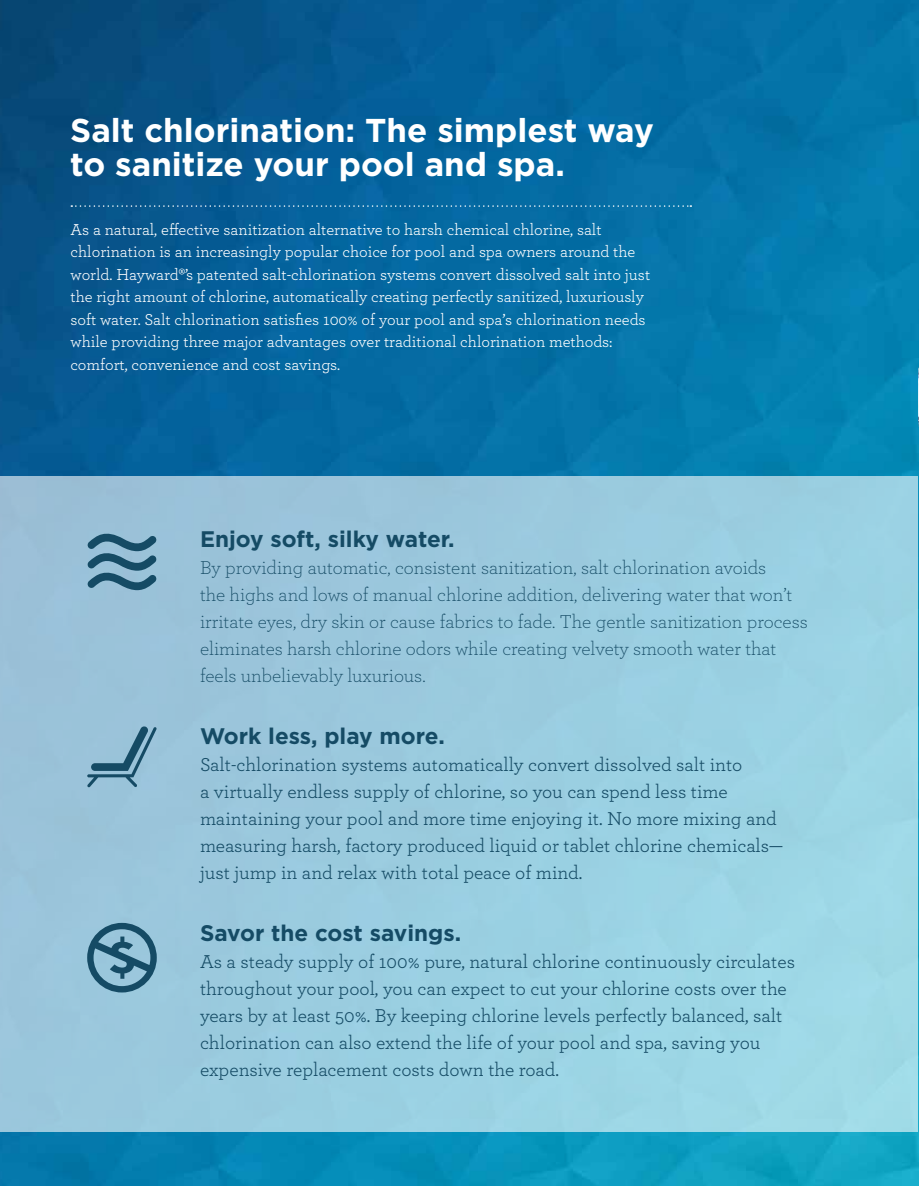
<style>
.page{position:relative;width:919px;height:1186px;background:#fff}
.page>*{position:absolute;margin:0;border:0;box-sizing:border-box;transform-origin:0 0}
.t1{font:700 33px/34.5px "Gotham";color:#fff}
.t2{font:700 22.5px "Gotham";color:#154b65}
.t3{font:19.5px/27px "Archer";color:#154b65}
.t4{font:300 19.5px/27px "Archer";color:#154b65}
.t5{font:16.5px/22.5px "Archer";color:#fff}
</style>
<div class="page">
<img style="left:918px;top:0;width:1px;height:476px">
<img style="left:0;top:0;width:918px;height:1186px">
<div style="left:0;top:476px;width:918px;height:655px;background:linear-gradient(to right,#9ac2d9,#9cd7e6)"></div>
<svg style="left:71px;top:205px;width:620px;height:2px"></svg>
<svg style="left:87px;top:922px;width:70px;height:70px;background:#6495ac"></svg>
<svg style="left:87px;top:726px;width:70px;height:61px;background:#7ba7be"></svg>
<svg style="left:87px;top:528px;width:70px;height:62px;background:#6593ab"></svg>
<img style="left:918px;top:120px;width:1px;height:340px">
<h1 class="t1" style="left:70px;top:112px;width:585px">Salt chlorination: The simplest way to sanitize your pool and spa.</h1>
<p class="t5" style="left:71px;top:217px;width:581px">As a natural, effective sanitization alternative to harsh chemical chlorine, salt chlorination is an increasingly popular choice for pool and spa owners around the world. Hayward®’s patented salt-chlorination systems convert dissolved salt into just the right amount of chlorine, automatically creating perfectly sanitized, luxuriously soft water. Salt chlorination satisfies 100% of your pool and spa’s chlorination needs while providing three major advantages over traditional chlorination methods: comfort, convenience and cost savings.</p>
<p class="t2" style="left:200px;top:525px;width:256px">Enjoy soft, silky water.</p>
<p class="t4" style="left:200px;top:553px;width:609px">By providing automatic, consistent sanitization, salt chlorination avoids<br>the highs and lows of manual chlorine addition, delivering water that won’t irritate eyes, dry skin or cause fabrics to fade. The gentle sanitization process eliminates harsh chlorine odors while creating velvety smooth water that feels unbelievably luxurious.</p>
<p class="t2" style="left:200px;top:723px;width:246px">Work less, play more.</p>
<p class="t3" style="left:200px;top:750px;width:584px">Salt-chlorination systems automatically convert dissolved salt into<br>a virtually endless supply of chlorine, so you can spend less time maintaining your pool and more time enjoying it. No more mixing and measuring harsh, factory produced liquid or tablet chlorine chemicals— just jump in and relax with total peace of mind.</p>
<p class="t2" style="left:200px;top:919px;width:263px">Savor the cost savings.</p>
<p class="t3" style="left:200px;top:947px;width:597px">As a steady supply of 100% pure, natural chlorine continuously circulates throughout your pool, you can expect to cut your chlorine costs over the years by at least 50%. By keeping chlorine levels perfectly balanced, salt chlorination can also extend the life of your pool and spa, saving you expensive replacement costs down the road.</p>
</div>
